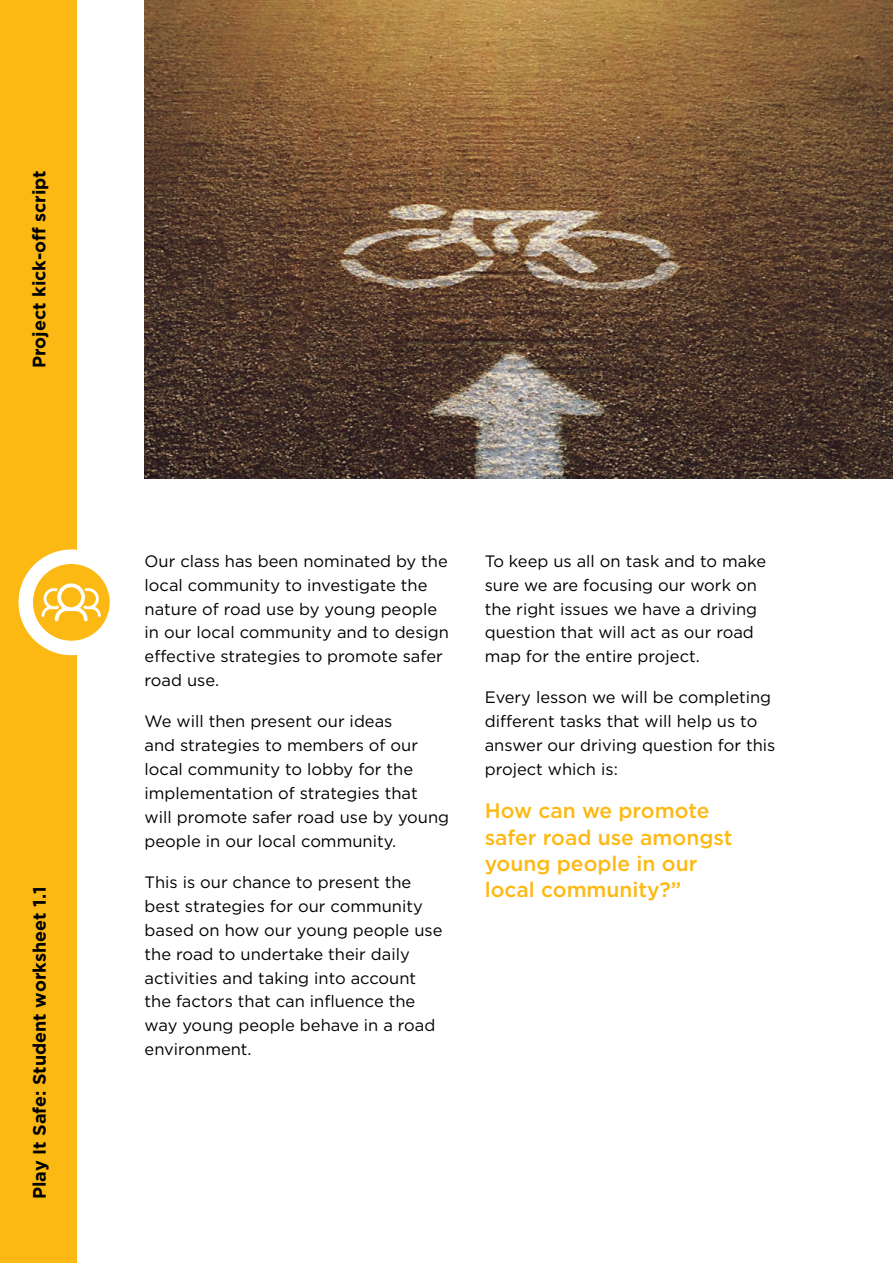
<style>
.page{position:relative;width:893px;height:1263px;background:#fff}
.page>*{position:absolute;margin:0;border:0;box-sizing:border-box;transform-origin:0 0}
.t1{font:500 21px/26.2px "Gotham";color:#fdb913}
.t2{font:700 18px "Gotham";color:#000}
.Body_copy{font:16.5px/24px "Gotham";color:#000}
</style>
<div class="page">
<div style="left:0;top:0;width:77px;height:1263px;background:#fdb913"></div>
<svg style="left:26px;top:557px;width:91px;height:91px"></svg>
<div style="left:19px;top:549px;width:105px;height:106px;border:14px solid #fff;border-radius:50%"></div>
<svg style="left:42px;top:583px;width:59px;height:38px"></svg>
<img style="left:145px;top:0;width:748px;height:478px">
<p class="t2" style="left:27px;top:368px;width:199px;rotate:-90deg">Project kick-off script</p>
<p class="t2" style="left:28px;top:1199px;width:314px;rotate:-90deg">Play It Safe: Student worksheet 1.1</p>
<p class="Body_copy" style="left:145px;top:548px;width:306px">Our class has been nominated by the local community to investigate the nature of road use by young people in our local community and to design effective strategies to promote safer road use.</p>
<p class="Body_copy" style="left:145px;top:709px;width:306px">We will then present our ideas<br>and strategies to members of our local community to lobby for the implementation of strategies that<br>will promote safer road use by young people in our local community.</p>
<p class="Body_copy" style="left:145px;top:870px;width:299px">This is our chance to present the best strategies for our community based on how our young people use the road to undertake their daily activities and taking into account the factors that can influence the way young people behave in a road environment.</p>
<p class="Body_copy" style="left:485px;top:548px;width:283px">To keep us all on task and to make sure we are focusing our work on the right issues we have a driving question that will act as our road map for the entire project.</p>
<p class="Body_copy" style="left:485px;top:685px;width:292px">Every lesson we will be completing different tasks that will help us to answer our driving question for this project which is:</p>
<h2 class="t1" style="left:485px;top:797px;width:249px">How can we promote safer road use amongst young people in our local community?”</h2>
</div>
